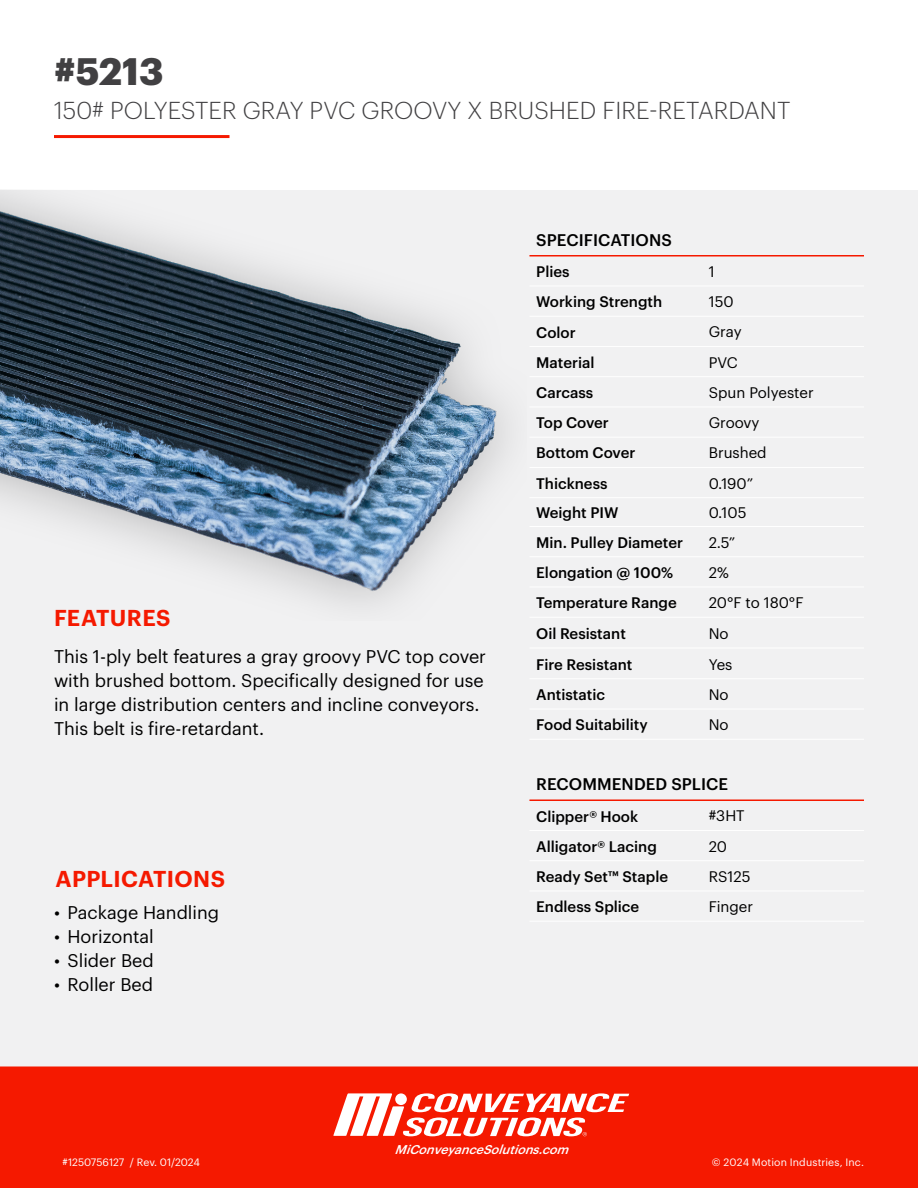
<style>
.page{position:relative;width:918px;height:1188px;background:#fff}
.page>*{position:absolute;margin:0;border:0;box-sizing:border-box;transform-origin:0 0}
.t1{font:700 37.5px "Graphik";color:#414042}
.t2{font:300 24px "Graphik";letter-spacing:.005em;color:#414042}
.t3{font:600 22.5px "Graphik";letter-spacing:.015em;color:#f51900}
.t4{font:18px/24px "Graphik";color:#000}
.t5{font:500 16.5px "Graphik";letter-spacing:.005em;color:#000}
.t6{font:500 15px "Graphik";color:#000}
.t7{font:15px "Graphik";color:#000}
.t8{font:italic 500 12.45px "Graphik";color:#fff}
.t9{font:10.5px "Graphik";letter-spacing:.005em;color:#fff}
</style>
<div class="page">
<div style="left:0;top:190px;width:918px;height:881px;background:#f1f1f2"></div>
<div style="left:0;top:1066px;width:918px;height:122px;background:#f51900"></div>
<svg style="left:333px;top:1094px;width:296px;height:42px"></svg>
<img style="left:0;top:191px;width:508px;height:414px">
<hr style="left:54px;top:135px;width:176px;height:3px;background:#f51900">
<hr style="left:529px;top:860px;width:173px;height:1px;background:#fff">
<hr style="left:529px;top:891px;width:173px;height:1px;background:#fff">
<hr style="left:529px;top:800px;width:173px;height:1px;background:#f51900">
<hr style="left:702px;top:800px;width:162px;height:1px;background:#f51900">
<hr style="left:529px;top:830px;width:173px;height:1px;background:#fff">
<hr style="left:702px;top:830px;width:162px;height:1px;background:#fff">
<hr style="left:702px;top:860px;width:162px;height:1px;background:#fff">
<hr style="left:702px;top:891px;width:162px;height:1px;background:#fff">
<hr style="left:529px;top:921px;width:173px;height:1px;background:#fff">
<hr style="left:702px;top:921px;width:162px;height:1px;background:#fff">
<hr style="left:529px;top:286px;width:173px;height:1px;background:#fff">
<hr style="left:529px;top:316px;width:173px;height:1px;background:#fff">
<hr style="left:529px;top:346px;width:173px;height:1px;background:#fff">
<hr style="left:529px;top:376px;width:173px;height:1px;background:#fff">
<hr style="left:529px;top:407px;width:173px;height:1px;background:#fff">
<hr style="left:529px;top:437px;width:173px;height:1px;background:#fff">
<hr style="left:529px;top:467px;width:173px;height:1px;background:#fff">
<hr style="left:529px;top:497px;width:173px;height:1px;background:#fff">
<hr style="left:529px;top:526px;width:173px;height:1px;background:#fff">
<hr style="left:529px;top:556px;width:173px;height:1px;background:#fff">
<hr style="left:529px;top:255px;width:173px;height:1px;background:#f51900">
<hr style="left:702px;top:255px;width:162px;height:1px;background:#f51900">
<hr style="left:529px;top:587px;width:173px;height:1px;background:#fff">
<hr style="left:529px;top:617px;width:173px;height:1px;background:#fff">
<hr style="left:529px;top:648px;width:173px;height:1px;background:#fff">
<hr style="left:529px;top:678px;width:173px;height:1px;background:#fff">
<hr style="left:529px;top:709px;width:173px;height:1px;background:#fff">
<hr style="left:702px;top:286px;width:162px;height:1px;background:#fff">
<hr style="left:702px;top:316px;width:162px;height:1px;background:#fff">
<hr style="left:702px;top:346px;width:162px;height:1px;background:#fff">
<hr style="left:702px;top:376px;width:162px;height:1px;background:#fff">
<hr style="left:702px;top:407px;width:162px;height:1px;background:#fff">
<hr style="left:702px;top:437px;width:162px;height:1px;background:#fff">
<hr style="left:702px;top:467px;width:162px;height:1px;background:#fff">
<hr style="left:702px;top:497px;width:162px;height:1px;background:#fff">
<hr style="left:702px;top:526px;width:162px;height:1px;background:#fff">
<hr style="left:702px;top:556px;width:162px;height:1px;background:#fff">
<hr style="left:702px;top:587px;width:162px;height:1px;background:#fff">
<hr style="left:702px;top:617px;width:162px;height:1px;background:#fff">
<hr style="left:702px;top:648px;width:162px;height:1px;background:#fff">
<hr style="left:702px;top:678px;width:162px;height:1px;background:#fff">
<hr style="left:702px;top:709px;width:162px;height:1px;background:#fff">
<hr style="left:529px;top:739px;width:173px;height:1px;background:#fff">
<hr style="left:702px;top:739px;width:162px;height:1px;background:#fff">
<h1 class="t1" style="left:54px;top:42px;width:111px">#5213</h1>
<h2 class="t2" style="left:54px;top:93px;width:738px">150# POLYESTER GRAY PVC GROOVY X BRUSHED FIRE-RETARDANT</h2>
<h3 class="t3" style="left:54px;top:601px;width:118px">FEATURES</h3>
<p class="t4" style="left:54px;top:643px;width:434px">This 1-ply belt features a gray groovy PVC top cover with brushed bottom. Specifically designed for use in large distribution centers and incline conveyors.<br>This belt is fire-retardant.</p>
<h3 class="t3" style="left:56px;top:861px;width:171px">APPLICATIONS</h3>
<p class="t4" style="left:54px;top:899px;width:167px">• Package Handling</p>
<p class="t4" style="left:54px;top:923px;width:101px">• Horizontal</p>
<p class="t4" style="left:54px;top:947px;width:101px">• Slider Bed</p>
<p class="t4" style="left:54px;top:971px;width:101px">• Roller Bed</p>
<p class="t5" style="left:536px;top:227px;width:137px">SPECIFICATIONS</p>
<p class="t6" style="left:536px;top:260px;width:35px">Plies</p>
<p class="t7" style="left:709px;top:260px;width:7px">1</p>
<p class="t6" style="left:536px;top:290px;width:127px">Working Strength</p>
<p class="t7" style="left:709px;top:291px;width:26px">150</p>
<p class="t6" style="left:536px;top:321px;width:41px">Color</p>
<p class="t7" style="left:709px;top:321px;width:34px">Gray</p>
<p class="t6" style="left:536px;top:351px;width:60px">Material</p>
<p class="t7" style="left:709px;top:351px;width:31px">PVC</p>
<p class="t6" style="left:536px;top:381px;width:59px">Carcass</p>
<p class="t7" style="left:709px;top:381px;width:107px">Spun Polyester</p>
<p class="t6" style="left:536px;top:411px;width:74px">Top Cover</p>
<p class="t7" style="left:709px;top:412px;width:52px">Groovy</p>
<p class="t6" style="left:536px;top:442px;width:101px">Bottom Cover</p>
<p class="t7" style="left:709px;top:442px;width:59px">Brushed</p>
<p class="t6" style="left:536px;top:472px;width:73px">Thickness</p>
<p class="t7" style="left:709px;top:472px;width:46px">0.190”</p>
<p class="t6" style="left:536px;top:501px;width:84px">Weight PIW</p>
<p class="t7" style="left:709px;top:502px;width:39px">0.105</p>
<p class="t6" style="left:536px;top:531px;width:148px">Min. Pulley Diameter</p>
<p class="t7" style="left:709px;top:531px;width:28px">2.5”</p>
<p class="t6" style="left:536px;top:561px;width:138px">Elongation @ 100%</p>
<p class="t7" style="left:709px;top:561px;width:22px">2%</p>
<p class="t6" style="left:536px;top:591px;width:142px">Temperature Range</p>
<p class="t7" style="left:709px;top:592px;width:96px">20°F to 180°F</p>
<p class="t6" style="left:536px;top:622px;width:91px">Oil Resistant</p>
<p class="t7" style="left:709px;top:622px;width:21px">No</p>
<p class="t6" style="left:536px;top:653px;width:98px">Fire Resistant</p>
<p class="t7" style="left:709px;top:653px;width:25px">Yes</p>
<p class="t6" style="left:536px;top:683px;width:70px">Antistatic</p>
<p class="t7" style="left:709px;top:683px;width:21px">No</p>
<p class="t6" style="left:536px;top:713px;width:113px">Food Suitability</p>
<p class="t7" style="left:709px;top:714px;width:21px">No</p>
<p class="t5" style="left:536px;top:772px;width:193px">RECOMMENDED SPLICE</p>
<p class="t6" style="left:536px;top:805px;width:104px">Clipper® Hook</p>
<p class="t7" style="left:709px;top:805px;width:37px">#3HT</p>
<p class="t6" style="left:536px;top:835px;width:122px">Alligator® Lacing</p>
<p class="t7" style="left:709px;top:835px;width:20px">20</p>
<p class="t6" style="left:536px;top:865px;width:133px">Ready Set™ Staple</p>
<p class="t7" style="left:709px;top:865px;width:43px">RS125</p>
<p class="t6" style="left:536px;top:895px;width:105px">Endless Splice</p>
<p class="t7" style="left:709px;top:896px;width:46px">Finger</p>
<p class="t8" style="left:395px;top:1140px;width:181px">MiConveyanceSolutions.com</p>
<p class="t9" style="left:63px;top:1154px;width:139px">#1250756127 / Rev. 01/2024</p>
<p class="t9" style="left:712px;top:1154px;width:154px">© 2024 Motion Industries, Inc.</p>
</div>
